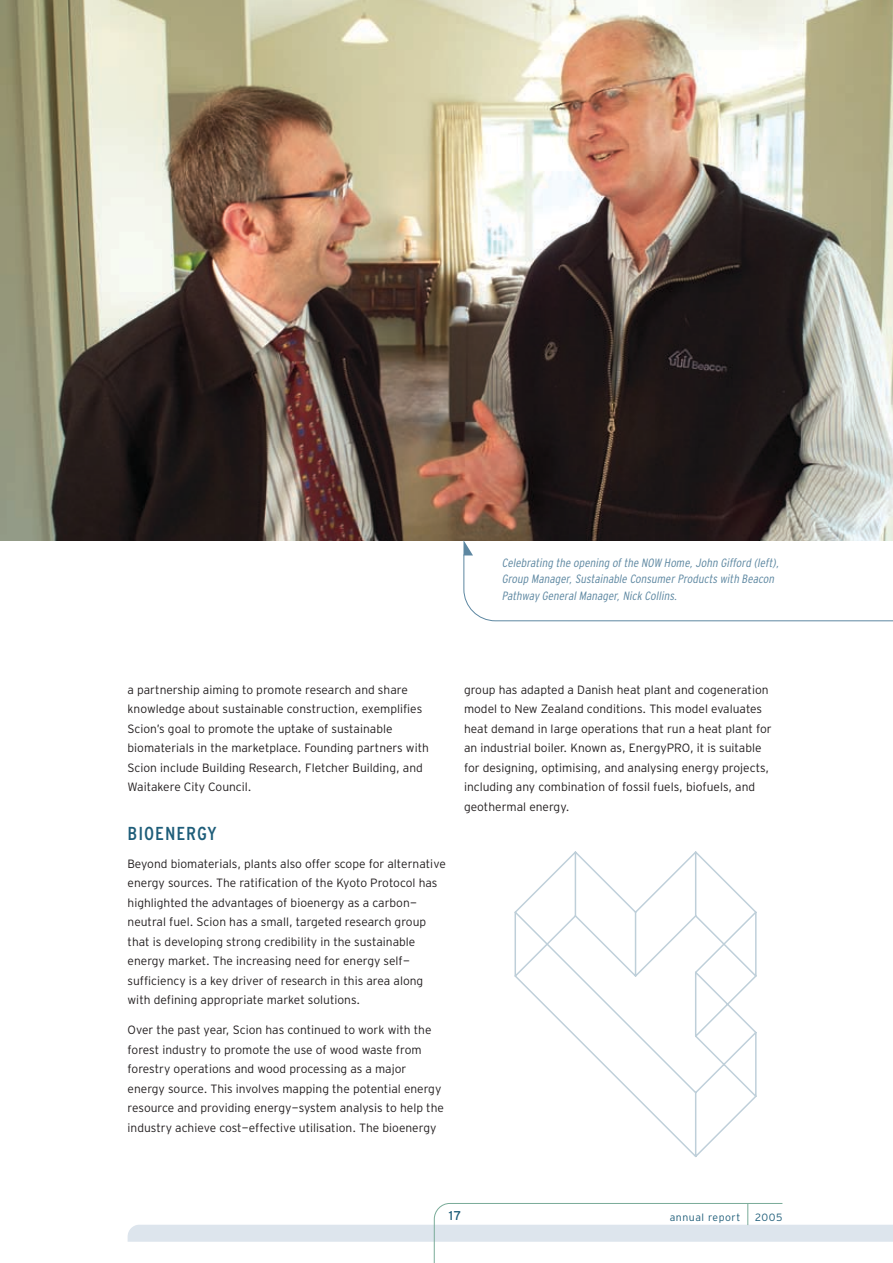
<style>
.page{position:relative;width:893px;height:1263px;background:#fff}
.page>*{position:absolute;margin:0;border:0;box-sizing:border-box;transform-origin:0 0}
.t1{font:condensed 18.75px "Interstate Tab";letter-spacing:.05em;color:#1e5d79;scale:1.05 1}
.t2{font:12.75px "Interstate";color:#1e5d79}
.t3{font:300 12px/19.5px "Interstate Tab";color:#231f20}
.t4{font:italic 300 condensed 12px/16.5px "Interstate Tab";color:#5d87a1;scale:1.05 1}
.t5{font:300 10.5px "Interstate";letter-spacing:.05em;color:#1e5d79}
</style>
<div class="page">
<svg style="left:128px;top:1203px;width:765px;height:60px"></svg>
<img style="left:0;top:0;width:893px;height:540px">
<svg style="left:463px;top:540px;width:430px;height:82px"></svg>
<svg style="left:514px;top:851px;width:243px;height:306px"></svg>
<p class="t4" style="left:502px;top:554px;width:268px">Celebrating the opening ofthe NOW Home,John Gifford (left),<br>Group Manager,Sustainable ConsumerProducts with Beacon<br>Pathway GeneralManager,Nick Collins.</p>
<p class="t3" style="left:128px;top:679px;width:303px">a partnership aiming to promote research and share knowledge about sustainable construction, exemplifies Scion’s goal to promote the uptake of sustainable biomaterials in the marketplace. Founding partners with Scion include Building Research, Fletcher Building, and Waitakere City Council.</p>
<h1 class="t1" style="left:128px;top:823px;width:87px">BIOENERGY</h1>
<p class="t3" style="left:128px;top:854px;width:320px">Beyond biomaterials, plants also offer scope for alternative energy sources. The ratification of the Kyoto Protocol has highlighted the advantages of bioenergy as a carbon&shy;neutral fuel. Scion has a small, targeted research group that is developing strong credibility in the sustainable energy market. The increasing need for energy self&shy;sufficiency is a key driver of research in this area along with defining appropriate market solutions.</p>
<p class="t3" style="left:128px;top:1020px;width:318px">Over the past year, Scion has continued to work with the forest industry to promote the use of wood waste from forestry operations and wood processing as a major energy source. This involves mapping the potential energy resource and providing energy-system analysis to help the industry achieve cost-effective utilisation. The bioenergy</p>
<p class="t3" style="left:464px;top:679px;width:309px">group has adapted a Danish heat plant and cogeneration model to New Zealand conditions. This model evaluates heat demand in large operations that run a heat plant for an industrial boiler. Known as, EnergyPRO, it is suitable for designing, optimising, and analysing energy projects, including any combination of fossil fuels, biofuels, and geothermal energy.</p>
<p class="t2" style="left:449px;top:1208px;width:13px">17</p>
<p class="t5" style="left:670px;top:1211px;width:72px">annual report</p>
<p class="t5" style="left:755px;top:1211px;width:29px">2005</p>
</div>
